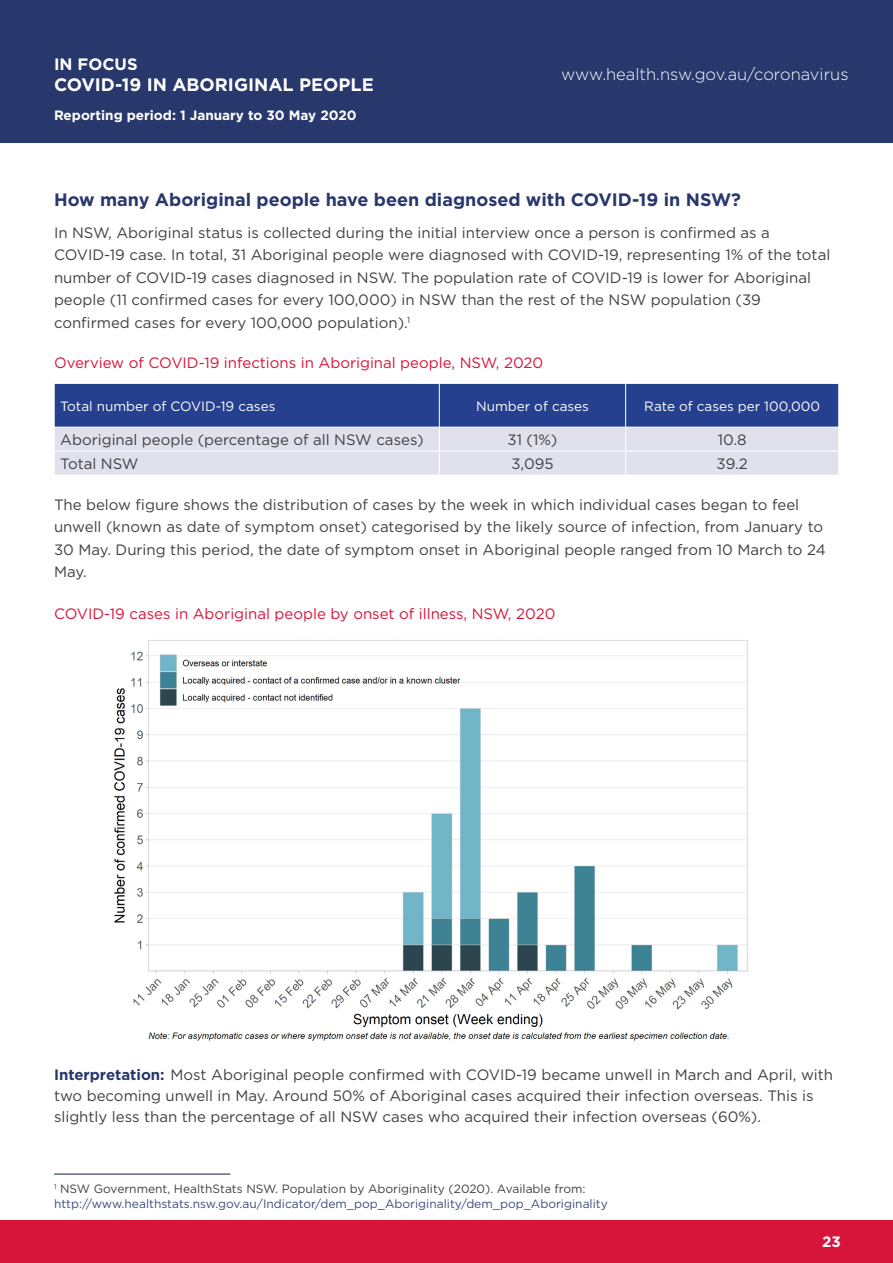
<style>
.page{position:relative;width:893px;height:1263px;background:#fff}
.page>*{position:absolute;margin:0;border:0;box-sizing:border-box;transform-origin:0 0}
.t1{font:700 18px "Gotham";color:#28386c}
.t2{font:700 18px "Gotham";color:#fff}
.t3{font:300 16.5px "Gotham";color:#fff}
.t4{font:700 16.5px "Gotham";color:#fff}
.t5{font:15px/22.5px "Gotham";color:#414042}
.t6{font:15px "Gotham";color:#d7153a}
.t7{font:700 15px "Gotham";color:#fff}
.t8{font:13.5px "Gotham";color:#fff}
.t9{font:700 13.5px "Gotham";color:#fff}
.t10{font:12px/15px "Gotham";color:#3d4c7b}
.s1{font-weight:700;color:#28386c}
.s2{color:#414042}
</style>
<div class="page">
<div style="left:0;top:0;width:893px;height:143px;background:#28386c"></div>
<div style="left:0;top:1220px;width:893px;height:43px;background:#d7153a"></div>
<svg style="left:54px;top:383px;width:784px;height:92px;background:#8a96c1"></svg>
<hr style="left:439px;top:383px;width:187px;height:1px;background:#fff">
<hr style="left:439px;top:384px;width:1px;height:43px;background:#fff">
<hr style="left:626px;top:383px;width:213px;height:1px;background:#fff">
<hr style="left:54px;top:1173px;width:176px;height:2px;background:#28386c">
<img style="left:114px;top:640px;width:634px;height:401px">
<p class="t4" style="left:54px;top:55px;width:85px">IN FOCUS</p>
<p class="t2" style="left:54px;top:74px;width:321px">COVID-19 IN ABORIGINAL PEOPLE</p>
<p class="t9" style="left:54px;top:107px;width:304px">Reporting period: 1 January to 30 May 2020</p>
<p class="t3" style="left:561px;top:65px;width:289px">www.health.nsw.gov.au/coronavirus</p>
<p class="t1" style="left:54px;top:189px;width:689px">How many Aboriginal people have been diagnosed with COVID-19 in NSW?</p>
<p class="t5" style="left:54px;top:221px;width:778px">In NSW, Aboriginal status is collected during the initial interview once a person is confirmed as a COVID-19 case. In total, 31 Aboriginal people were diagnosed with COVID-19, representing 1% of the total number of COVID-19 cases diagnosed in NSW. The population rate of COVID-19 is lower for Aboriginal people (11 confirmed cases for every 100,000) in NSW than the rest of the NSW population (39 confirmed cases for every 100,000 population).<sup>1</sup></p>
<p class="t6" style="left:54px;top:355px;width:491px">Overview of COVID-19 infections in Aboriginal people, NSW, 2020</p>
<p class="t8" style="left:60px;top:398px;width:217px">Total number of COVID-19 cases</p>
<p class="t8" style="left:476px;top:398px;width:114px">Number of cases</p>
<p class="t8" style="left:644px;top:398px;width:177px">Rate of cases per 100,000</p>
<p class="t5" style="left:60px;top:429px;width:365px">Aboriginal people (percentage of all NSW cases)</p>
<p class="t5" style="left:507px;top:429px;width:51px">31 (1%)</p>
<p class="t5" style="left:718px;top:429px;width:30px">10.8</p>
<p class="t5" style="left:60px;top:453px;width:80px">Total NSW</p>
<p class="t5" style="left:511px;top:453px;width:44px">3,095</p>
<p class="t5" style="left:717px;top:453px;width:33px">39.2</p>
<p class="t5" style="left:54px;top:493px;width:773px">The below figure shows the distribution of cases by the week in which individual cases began to feel unwell (known as date of symptom onset) categorised by the likely source of infection, from January to 30 May. During this period, the date of symptom onset in Aboriginal people ranged from 10 March to 24<br>May.</p>
<p class="t6" style="left:54px;top:606px;width:503px">COVID-19 cases in Aboriginal people by onset of illness, NSW, 2020</p>
<p class="t5" style="left:54px;top:1064px;width:781px;line-height:21px"><span class="s1">Interpretation:</span> Most Aboriginal people confirmed with COVID-19 became unwell in March and April, with two becoming unwell in May. Around 50% of Aboriginal cases acquired their infection overseas. This is slightly less than the percentage of all NSW cases who acquired their infection overseas (60%).</p>
<p class="t10" style="left:54px;top:1181px;width:555px"><sup>1</sup> <span class="s2">NSW Government, HealthStats NSW. Population by Aboriginality (2020). Available from: </span>http://www.healthstats.nsw.gov.au/Indicator/dem_pop_Aboriginality/dem_pop_Aboriginality</p>
<p class="t7" style="left:822px;top:1233px;width:20px">23</p>
</div>
